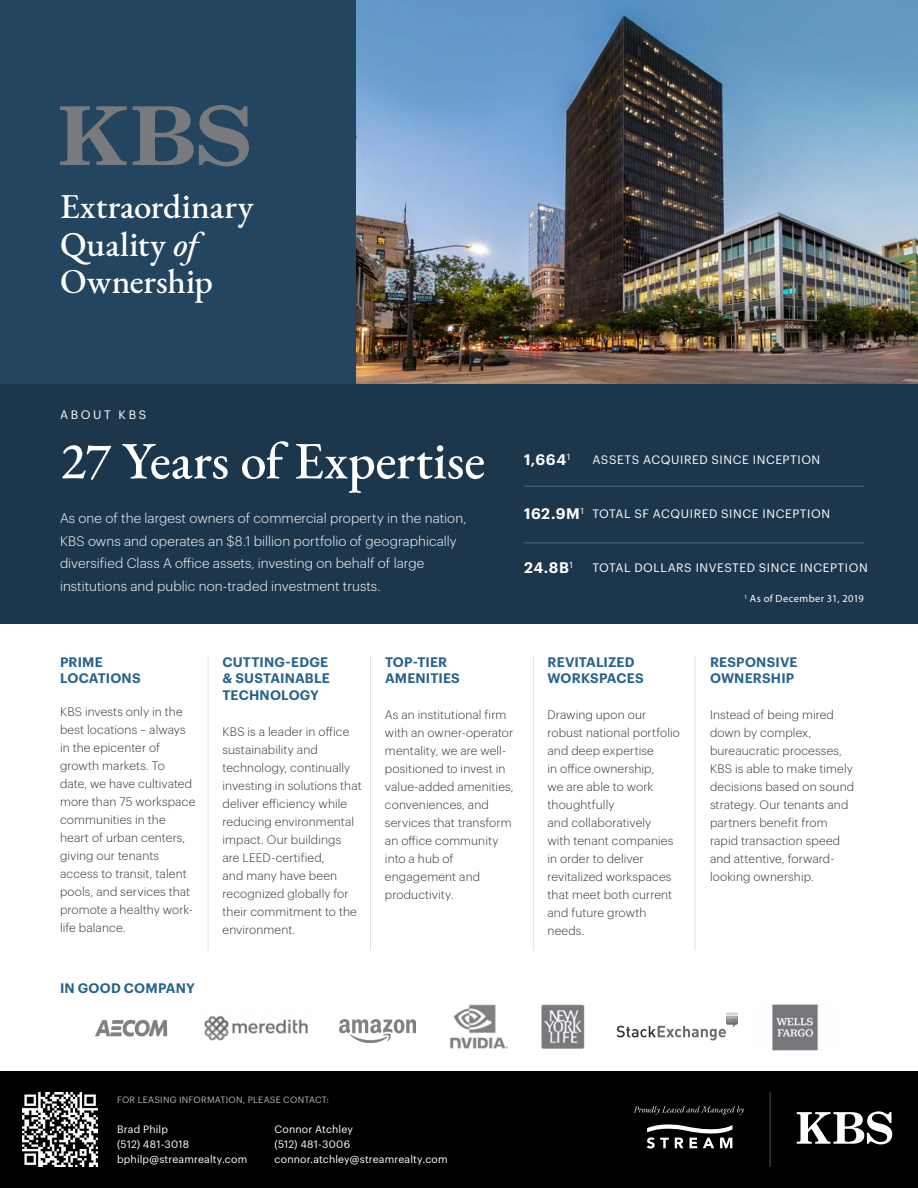
<style>
.page{position:relative;width:918px;height:1188px;background:#fff}
.page>*{position:absolute;margin:0;border:0;box-sizing:border-box;transform-origin:0 0}
.Heading_1__Reverse{font:500 52.5px "EB Garamond";letter-spacing:-.005em;color:#fff}
.t1{font:500 34.8px/37.5px "EB Garamond";letter-spacing:.005em;color:#fff}
.Body_3{font:600 15px "Graphik";letter-spacing:.04em;color:#fff}
.Body_1__Reverse{font:300 13.5px/22.5px "Graphik";letter-spacing:.005em;color:#fff}
.Heading_2{font:600 13.5px/16.5px "Graphik";letter-spacing:.01em;color:#25638e}
.Body_2{font:300 12px/18px "Graphik";letter-spacing:.01em;color:#2f3641}
.Body_3-2{font:12px "Graphik";letter-spacing:.045em;color:#fff}
.Caption__Reverse{font:12px "Graphik";letter-spacing:.225em;color:#fff}
.t2{font:10.5px/15px "Graphik";letter-spacing:.015em;color:#fff}
.Body_3-3{font:10.5px "Myriad Pro";letter-spacing:.035em;color:#fff}
.t3{font:9px "Graphik";letter-spacing:.025em;color:#afb6bf}
.s1{font-style:italic}
</style>
<div class="page">
<div style="left:0;top:1071px;width:918px;height:117px;background:#000"></div>
<img style="left:23px;top:1092px;width:75px;height:75px">
<hr style="left:770px;top:1092px;width:1px;height:75px;background:#aeb6ba">
<svg style="left:797px;top:1111px;width:96px;height:33px"></svg>
<svg style="left:654px;top:1106px;width:86px;height:6px"></svg>
<svg style="left:647px;top:1124px;width:85px;height:25px"></svg>
<hr style="left:208px;top:656px;width:1px;height:294px;background:#aeb6bc">
<hr style="left:370px;top:656px;width:1px;height:294px;background:#aeb6bc">
<hr style="left:533px;top:656px;width:1px;height:294px;background:#aeb6bc">
<hr style="left:695px;top:656px;width:1px;height:294px;background:#aeb6bc">
<div style="left:0;top:0;width:356px;height:396px;background:#244560"></div>
<img style="left:356px;top:0;width:562px;height:384px">
<svg style="left:60px;top:106px;width:67px;height:59px"></svg>
<svg style="left:133px;top:105px;width:116px;height:61px"></svg>
<img style="left:204px;top:1016px;width:104px;height:25px">
<img style="left:541px;top:1004px;width:44px;height:45px">
<img style="left:95px;top:1019px;width:73px;height:18px">
<img style="left:339px;top:1019px;width:77px;height:23px">
<img style="left:450px;top:1004px;width:58px;height:45px">
<svg style="left:617px;top:1013px;width:121px;height:27px"></svg>
<img style="left:771px;top:1004px;width:48px;height:47px">
<div style="left:0;top:384px;width:918px;height:240px;background:#1c374c"></div>
<hr style="left:524px;top:486px;width:340px;height:1px;background:#aeb6bc">
<hr style="left:524px;top:542px;width:340px;height:1px;background:#aeb6bc">
<p class="t1" style="left:60px;top:187px;width:195px">Extraordinary<br>Quality <span class="s1">of<br></span>Ownership</p>
<p class="Caption__Reverse" style="left:60px;top:406px;width:88px">ABOUT KBS</p>
<p class="Heading_1__Reverse" style="left:60px;top:426px;width:427px">27 Years of Expertise</p>
<p class="Body_1__Reverse" style="left:60px;top:506px;width:408px">As one of the largest owners of commercial property in the nation, KBS owns and operates an $8.1 billion portfolio of geographically diversified Class A office assets, investing on behalf of large institutions and public non-traded investment trusts.</p>
<p class="Body_3" style="left:524px;top:448px;width:48px">1,664<sup>1</sup></p>
<p class="Body_3-2" style="left:592px;top:450px;width:229px">ASSETS ACQUIRED SINCE INCEPTION</p>
<p class="Body_3" style="left:524px;top:502px;width:61px">162.9M<sup>1</sup></p>
<p class="Body_3-2" style="left:592px;top:504px;width:239px">TOTAL SF ACQUIRED SINCE INCEPTION</p>
<p class="Body_3" style="left:524px;top:556px;width:50px">24.8B<sup>1</sup></p>
<p class="Body_3-2" style="left:592px;top:558px;width:277px">TOTAL DOLLARS INVESTED SINCE INCEPTION</p>
<p class="Body_3-3" style="left:744px;top:592px;width:121px"><sup>1</sup> As of December 31, 2019</p>
<p class="Heading_2" style="left:60px;top:653px;width:44px">PRIME</p>
<p class="Heading_2" style="left:60px;top:669px;width:82px">LOCATIONS</p>
<p class="Body_2" style="left:60px;top:702px;width:124px">KBS invests only in the</p>
<p class="Body_2" style="left:60px;top:720px;width:137px">best locations – always in the epicenter of growth markets. To<br>date, we have cultivated more than 75 workspace communities in the heart of urban centers, giving our tenants access to transit, talent pools, and services that promote a healthy work&shy;life balance.</p>
<p class="Heading_2" style="left:60px;top:979px;width:136px">IN GOOD COMPANY</p>
<p class="Heading_2" style="left:223px;top:653px;width:107px">CUTTING-EDGE</p>
<p class="Heading_2" style="left:223px;top:669px;width:109px">&amp; SUSTAINABLE<br>TECHNOLOGY</p>
<p class="Body_2" style="left:222px;top:722px;width:141px">KBS is a leader in office sustainability and technology, continually investing in solutions that deliver efficiency while reducing environmental impact. Our buildings<br>are LEED-certified,<br>and many have been recognized globally for their commitment to the environment.</p>
<p class="Heading_2" style="left:385px;top:653px;width:64px">TOP-TIER</p>
<p class="Heading_2" style="left:385px;top:669px;width:76px">AMENITIES</p>
<p class="Body_2" style="left:385px;top:705px;width:123px">As an institutional firm</p>
<p class="Body_2" style="left:385px;top:723px;width:130px">with an owner-operator mentality, we are well&shy;positioned to invest in value-added amenities, conveniences, and</p>
<p class="Body_2" style="left:385px;top:813px;width:128px">services that transform</p>
<p class="Body_2" style="left:385px;top:831px;width:115px">an office community</p>
<p class="Body_2" style="left:385px;top:849px;width:97px">into a hub of engagement and productivity.</p>
<p class="Heading_2" style="left:548px;top:653px;width:89px">REVITALIZED</p>
<p class="Heading_2" style="left:548px;top:669px;width:98px">WORKSPACES</p>
<p class="Body_2" style="left:548px;top:705px;width:100px">Drawing upon our</p>
<p class="Body_2" style="left:548px;top:723px;width:134px">robust national portfolio and deep expertise<br>in office ownership,<br>we are able to work thoughtfully</p>
<p class="Body_2" style="left:548px;top:813px;width:105px">and collaboratively</p>
<p class="Body_2" style="left:548px;top:831px;width:127px">with tenant companies</p>
<p class="Body_2" style="left:548px;top:849px;width:126px">in order to deliver revitalized workspaces that meet both current and future growth needs.</p>
<p class="Heading_2" style="left:710px;top:653px;width:89px">RESPONSIVE</p>
<p class="Heading_2" style="left:710px;top:669px;width:86px">OWNERSHIP</p>
<p class="Body_2" style="left:710px;top:705px;width:146px">Instead of being mired down by complex, bureaucratic processes,<br>KBS is able to make timely decisions based on sound strategy. Our tenants and partners benefit from rapid transaction speed and attentive, forward&shy;looking ownership.</p>
<p class="t3" style="left:117px;top:1093px;width:214px">FOR LEASING INFORMATION, PLEASE CONTACT:</p>
<p class="t2" style="left:117px;top:1121px;width:132px">Brad Philp<br>(512) 481-3018 bphilp@streamrealty.com</p>
<p class="t2" style="left:275px;top:1121px;width:175px">Connor Atchley<br>(512) 481-3006 connor.atchley@streamrealty.com</p>
</div>
